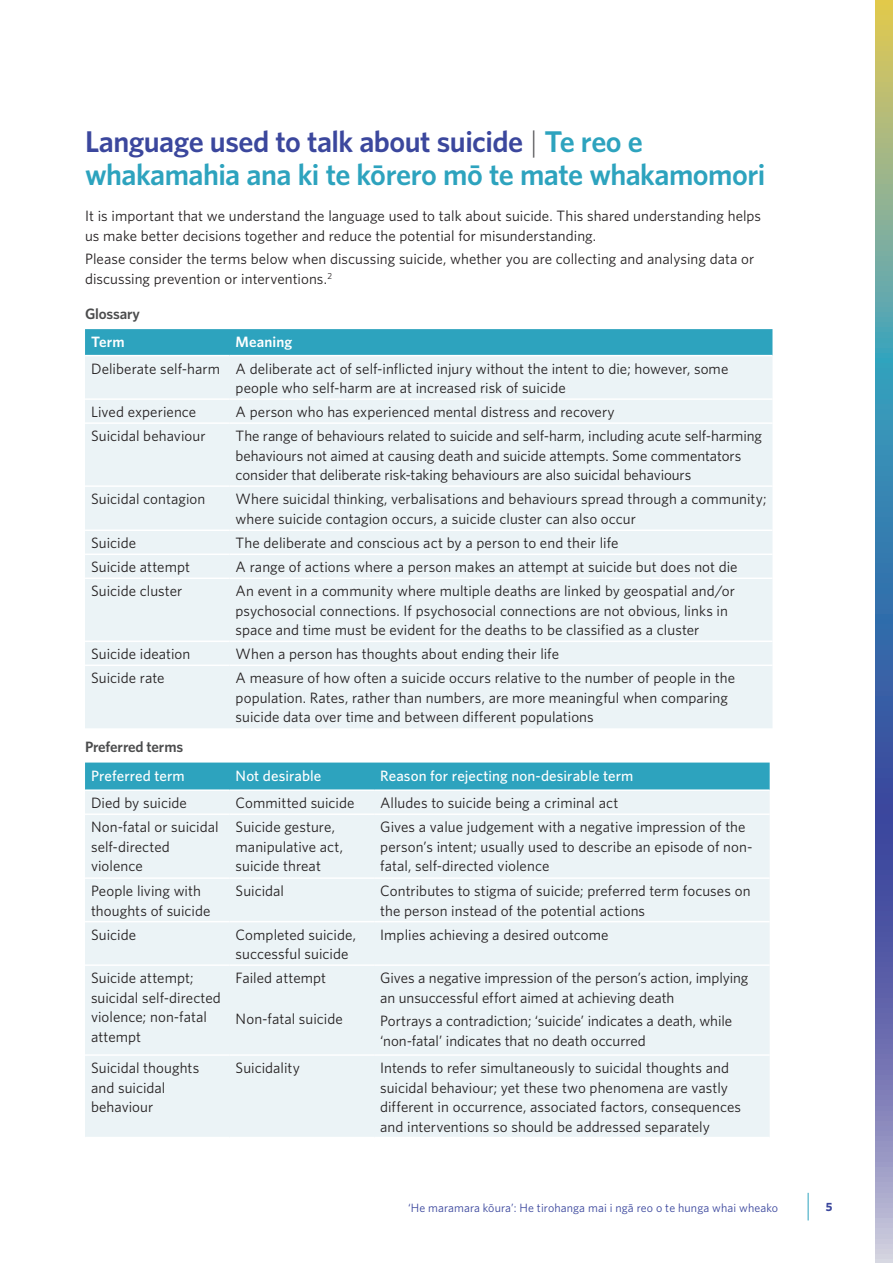
<style>
.page{position:relative;width:893px;height:1263px;background:#fff}
.page>*{position:absolute;margin:0;border:0;box-sizing:border-box;transform-origin:0 0}
.t1{font:600 30px/33px "Whitney";letter-spacing:-.02em;color:#2da3be}
.t2{font:15px/19.5px "Whitney";color:#231f20}
.t3{font:500 15px "Whitney";letter-spacing:.005em;color:#fff}
.t4{font:600 15px "Whitney";letter-spacing:-.01em;color:#4b4c4d}
.t5{font:600 15px "Whitney";letter-spacing:.005em;color:#fff}
.t6{font:12px "Whitney";letter-spacing:.01em;color:#3b479d}
.t7{font:700 12px "Whitney";color:#3b479d}
.s1{color:#3b479d}
.s2{font-weight:300;color:#57585a}
</style>
<div class="page">
<svg style="left:808px;top:1193px;width:1px;height:27px"></svg>
<svg style="left:876px;top:0;width:17px;height:1263px"></svg>
<svg style="left:85px;top:329px;width:687px;height:26px"></svg>
<div style="left:85px;top:356px;width:687px;height:372px;background:#ebf3f6"></div>
<hr style="left:85px;top:398px;width:145px;height:2px;background:#fff">
<hr style="left:230px;top:398px;width:542px;height:2px;background:#fff">
<hr style="left:85px;top:422px;width:145px;height:2px;background:#fff">
<hr style="left:230px;top:422px;width:542px;height:2px;background:#fff">
<hr style="left:85px;top:485px;width:145px;height:2px;background:#fff">
<hr style="left:230px;top:485px;width:542px;height:2px;background:#fff">
<hr style="left:85px;top:529px;width:145px;height:2px;background:#fff">
<hr style="left:230px;top:529px;width:542px;height:2px;background:#fff">
<hr style="left:85px;top:553px;width:145px;height:2px;background:#fff">
<hr style="left:230px;top:553px;width:542px;height:2px;background:#fff">
<hr style="left:85px;top:577px;width:145px;height:2px;background:#fff">
<hr style="left:230px;top:577px;width:542px;height:2px;background:#fff">
<hr style="left:85px;top:640px;width:145px;height:2px;background:#fff">
<hr style="left:230px;top:640px;width:542px;height:2px;background:#fff">
<hr style="left:85px;top:664px;width:145px;height:2px;background:#fff">
<hr style="left:230px;top:664px;width:542px;height:2px;background:#fff">
<div style="left:85px;top:762px;width:685px;height:27px;background:#2da3be"></div>
<div style="left:85px;top:791px;width:685px;height:346px;background:#ebf3f6"></div>
<hr style="left:85px;top:813px;width:145px;height:2px;background:#fff">
<hr style="left:230px;top:813px;width:144px;height:2px;background:#fff">
<hr style="left:374px;top:813px;width:396px;height:2px;background:#fff">
<hr style="left:85px;top:877px;width:145px;height:2px;background:#fff">
<hr style="left:230px;top:877px;width:144px;height:2px;background:#fff">
<hr style="left:374px;top:877px;width:396px;height:2px;background:#fff">
<hr style="left:85px;top:921px;width:145px;height:1px;background:#fff">
<hr style="left:230px;top:921px;width:144px;height:1px;background:#fff">
<hr style="left:374px;top:921px;width:396px;height:1px;background:#fff">
<hr style="left:85px;top:964px;width:145px;height:2px;background:#fff">
<hr style="left:230px;top:964px;width:144px;height:2px;background:#fff">
<hr style="left:374px;top:964px;width:396px;height:2px;background:#fff">
<hr style="left:85px;top:1054px;width:145px;height:2px;background:#fff">
<hr style="left:230px;top:1054px;width:144px;height:2px;background:#fff">
<hr style="left:374px;top:1054px;width:396px;height:2px;background:#fff">
<h1 class="t1" style="left:85px;top:124px;width:682px"><span class="s1">Language used to talk about suicide</span> <span class="s2">|</span> Te reo e whakamahia ana ki te kōrero mō te mate whakamomori</h1>
<p class="t2" style="left:85px;top:206px;width:678px">It is important that we understand the language used to talk about suicide. This shared understanding helps us make better decisions together and reduce the potential for misunderstanding.</p>
<p class="t2" style="left:85px;top:249px;width:671px">Please consider the terms below when discussing suicide, whether you are collecting and analysing data or discussing prevention or interventions.<sup>2</sup></p>
<p class="t4" style="left:85px;top:304px;width:56px">Glossary</p>
<p class="t5" style="left:91px;top:332px;width:35px">Term</p>
<p class="t5" style="left:236px;top:332px;width:58px">Meaning</p>
<p class="t2" style="left:236px;top:358px;width:494px;text-indent:-145px">Deliberate self-harm A deliberate act of self-inflicted injury without the intent to die; however, some people who self-harm are at increased risk of suicide</p>
<p class="t2" style="left:91px;top:402px;width:107px">Lived experience</p>
<p class="t2" style="left:236px;top:402px;width:381px">A person who has experienced mental distress and recovery</p>
<p class="t2" style="left:91px;top:426px;width:116px">Suicidal behaviour</p>
<p class="t2" style="left:236px;top:426px;width:528px">The range of behaviours related to suicide and self-harm, including acute self-harming behaviours not aimed at causing death and suicide attempts. Some commentators consider that deliberate risk-taking behaviours are also suicidal behaviours</p>
<p class="t2" style="left:91px;top:489px;width:116px">Suicidal contagion</p>
<p class="t2" style="left:236px;top:489px;width:532px">Where suicidal thinking, verbalisations and behaviours spread through a community; where suicide contagion occurs, a suicide cluster can also occur</p>
<p class="t2" style="left:91px;top:533px;width:47px">Suicide</p>
<p class="t2" style="left:236px;top:533px;width:384px">The deliberate and conscious act by a person to end their life</p>
<p class="t2" style="left:91px;top:557px;width:100px">Suicide attempt</p>
<p class="t2" style="left:236px;top:557px;width:503px">A range of actions where a person makes an attempt at suicide but does not die</p>
<p class="t2" style="left:91px;top:581px;width:93px">Suicide cluster</p>
<p class="t2" style="left:236px;top:581px;width:501px">An event in a community where multiple deaths are linked by geospatial and/or psychosocial connections. If psychosocial connections are not obvious, links in space and time must be evident for the deaths to be classified as a cluster</p>
<p class="t2" style="left:91px;top:644px;width:101px">Suicide ideation</p>
<p class="t2" style="left:236px;top:644px;width:325px">When a person has thoughts about ending their life</p>
<p class="t2" style="left:91px;top:668px;width:75px">Suicide rate</p>
<p class="t2" style="left:236px;top:668px;width:501px">A measure of how often a suicide occurs relative to the number of people in the population. Rates, rather than numbers, are more meaningful when comparing suicide data over time and between different populations</p>
<p class="t4" style="left:85px;top:737px;width:100px">Preferred terms</p>
<p class="t3" style="left:91px;top:765px;width:95px">Preferred term</p>
<p class="t3" style="left:236px;top:765px;width:87px">Not desirable</p>
<p class="t3" style="left:380px;top:765px;width:255px">Reason for rejecting non-desirable term</p>
<p class="t2" style="left:91px;top:793px;width:97px">Died by suicide</p>
<p class="t2" style="left:236px;top:793px;width:120px">Committed suicide</p>
<p class="t2" style="left:380px;top:793px;width:240px">Alludes to suicide being a criminal act</p>
<p class="t2" style="left:91px;top:817px;width:129px">Non-fatal or suicidal self-directed violence</p>
<p class="t2" style="left:236px;top:817px;width:109px">Suicide gesture, manipulative act, suicide threat</p>
<p class="t2" style="left:380px;top:817px;width:374px">Gives a value judgement with a negative impression of the person’s intent; usually used to describe an episode of non&shy;fatal, self-directed violence</p>
<p class="t2" style="left:91px;top:881px;width:121px">People living with thoughts of suicide</p>
<p class="t2" style="left:236px;top:881px;width:50px">Suicidal</p>
<p class="t2" style="left:380px;top:881px;width:372px">Contributes to stigma of suicide; preferred term focuses on the person instead of the potential actions</p>
<p class="t2" style="left:91px;top:924px;width:47px">Suicide</p>
<p class="t2" style="left:236px;top:924px;width:122px">Completed suicide, successful suicide</p>
<p class="t2" style="left:380px;top:924px;width:230px">Implies achieving a desired outcome</p>
<p class="t2" style="left:91px;top:968px;width:131px">Suicide attempt; suicidal self-directed violence; non-fatal attempt</p>
<p class="t2" style="left:236px;top:968px;width:92px">Failed attempt</p>
<p class="t2" style="left:380px;top:968px;width:370px">Gives a negative impression of the person’s action, implying an unsuccessful effort aimed at achieving death</p>
<p class="t2" style="left:380px;top:1011px;width:353px">Portrays a contradiction; ‘suicide’ indicates a death, while ‘non-fatal’ indicates that no death occurred</p>
<p class="t2" style="left:236px;top:1009px;width:109px">Non-fatal suicide</p>
<p class="t2" style="left:91px;top:1058px;width:110px">Suicidal thoughts and suicidal behaviour</p>
<p class="t2" style="left:236px;top:1058px;width:66px">Suicidality</p>
<p class="t2" style="left:380px;top:1058px;width:362px">Intends to refer simultaneously to suicidal thoughts and suicidal behaviour; yet these two phenomena are vastly different in occurrence, associated factors, consequences and interventions so should be addressed separately</p>
<p class="t6" style="left:408px;top:1199px;width:372px">‘He maramara kōura’: He tirohanga mai i ngā reo o te hunga whai wheako</p>
<p class="t7" style="left:826px;top:1199px;width:8px">5</p>
</div>
